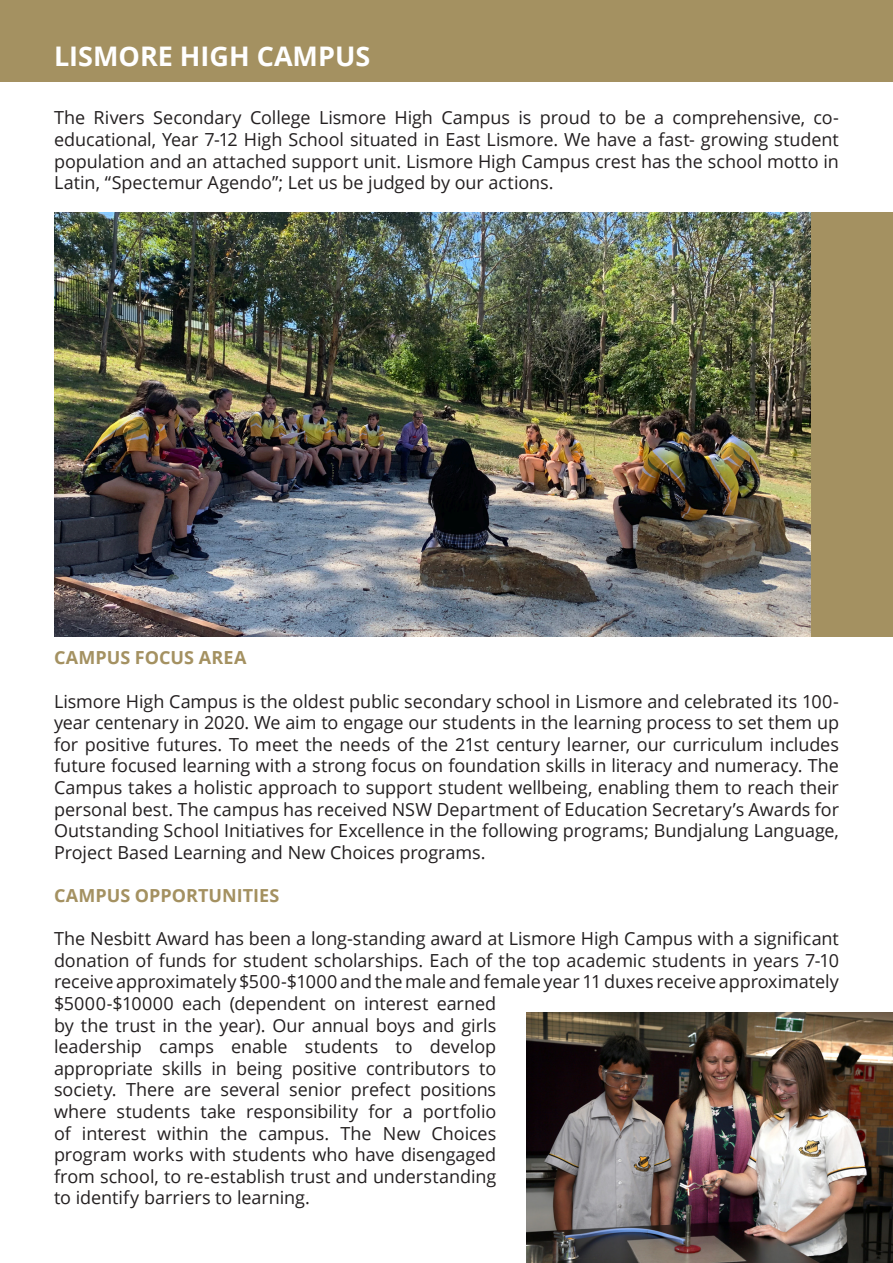
<style>
.page{position:relative;width:893px;height:1263px;background:#fff}
.page>*{position:absolute;margin:0;border:0;box-sizing:border-box;transform-origin:0 0}
.t1{font:700 27px "Open Sans";color:#fff}
.t2{font:18px/21.6px "Open Sans";letter-spacing:-.005em;color:#231f20;text-align:justify}
.t3{font:700 18px "Open Sans";color:#a49161}
</style>
<div class="page">
<div style="left:0;top:0;width:893px;height:82px;background:#a49161"></div>
<img style="left:526px;top:1012px;width:367px;height:251px">
<div style="left:687px;top:212px;width:206px;height:425px;background:#a49161"></div>
<img style="left:54px;top:212px;width:757px;height:425px">
<h1 class="t1" style="left:54px;top:37px;width:318px">LISMORE HIGH CAMPUS</h1>
<p class="t2" style="left:54px;top:107px;width:786px">The Rivers Secondary College Lismore High Campus is proud to be a comprehensive, co&shy;educational, Year 7-12 High School situated in East Lismore. We have a fast- growing student population and an attached support unit. Lismore High Campus crest has the school motto in Latin, “Spectemur Agendo”; Let us be judged by our actions.</p>
<p class="t3" style="left:54px;top:645px;width:194px">CAMPUS FOCUS AREA</p>
<p class="t2" style="left:54px;top:690px;width:786px">Lismore High Campus is the oldest public secondary school in Lismore and celebrated its 100- year centenary in 2020. We aim to engage our students in the learning process to set them up for positive futures. To meet the needs of the 21st century learner, our curriculum includes future focused learning with a strong focus on foundation skills in literacy and numeracy. The Campus takes a holistic approach to support student wellbeing, enabling them to reach their personal best. The campus has received NSW Department of Education Secretary’s Awards for Outstanding School Initiatives for Excellence in the following programs; Bundjalung Language, Project Based Learning and New Choices programs.</p>
<p class="t3" style="left:54px;top:883px;width:227px">CAMPUS OPPORTUNITIES</p>
<p class="t2" style="left:54px;top:927px;width:786px;text-align:left">The Nesbitt Award has been a long-standing award at Lismore High Campus with a significant donation of funds for student scholarships. Each of the top academic students in years 7-10 receive approximately $500-$1000 and the male and female year 11 duxes receive approximately $5000-$10000 each (dependent on interest earned<br>by the trust in the year). Our annual boys and girls<br>leadership camps enable students to develop<br>appropriate skills in being positive contributors to<br>society. There are several senior prefect positions<br>where students take responsibility for a portfolio<br>of interest within the campus. The New Choices<br>program works with students who have disengaged<br>from school, to re-establish trust and understanding<br>to identify barriers to learning.</p>
</div>
